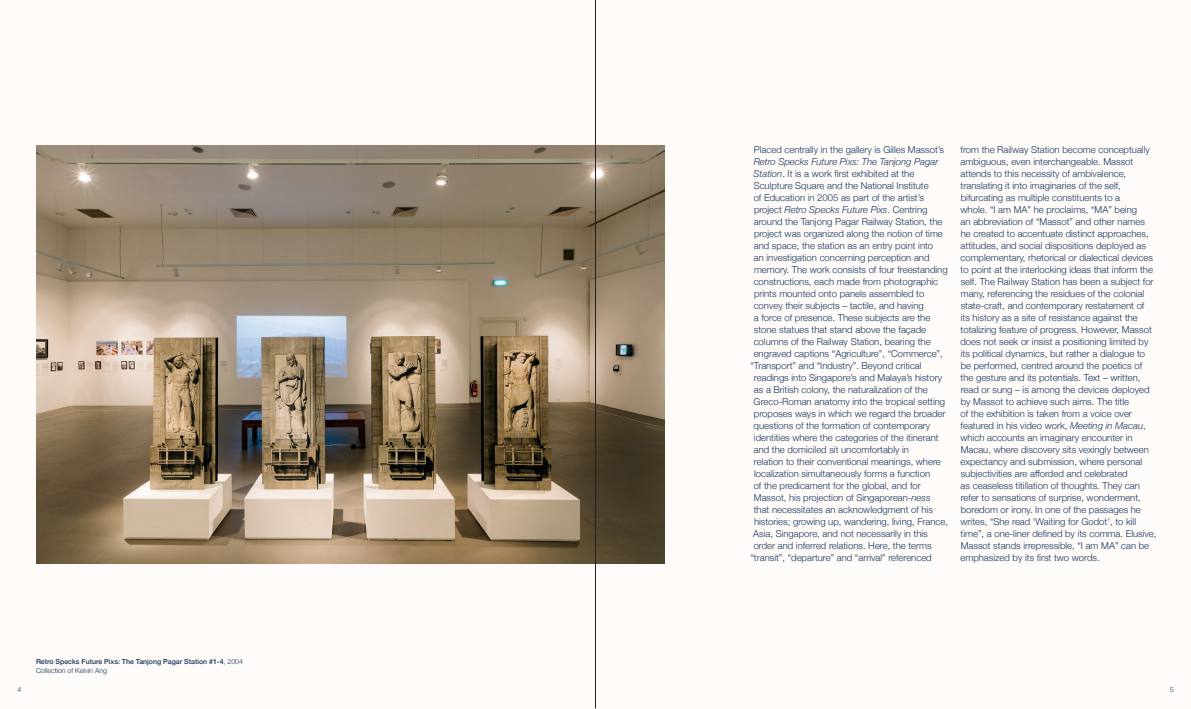
<style>
.page{position:relative;width:1191px;height:709px;background:#fefbf8}
.page>*{position:absolute;margin:0;border:0;box-sizing:border-box;transform-origin:0 0}
.t1{font:300 9.5px/12px "Helvetica Neue";color:#15355f}
.t2{font:italic 300 9.5px "Helvetica Neue";color:#15355f}
.t3{font:500 7px/9px "Helvetica Neue";color:#15355f}
.t4{font:300 7px "Helvetica Neue";color:#15355f}
.s1{font-weight:300}
.s2{font-style:italic}
.s3{font-style:normal}
</style>
<div class="page">
<img style="left:36px;top:145px;width:628px;height:419px">
<hr style="left:595px;top:0;width:1px;height:708px;background:#231f20">
<p class="t3" style="left:36px;top:656px;width:208px">Retro Specks Future Pixs: The Tanjong Pagar Station #1-4<span class="s1">, 2004<br>Collection of Kelvin Ang</span></p>
<p class="t1" style="left:754px;top:143px;width:192px">Placed centrally in the gallery is Gilles Massot’s</p>
<p class="t2" style="left:754px;top:154px;width:186px">Retro Specks Future Pixs: The Tanjong Pagar</p>
<p class="t1" style="left:753px;top:167px;width:162px"><span class="s2">Station</span>. It is a work first exhibited at the</p>
<p class="t1" style="left:753px;top:179px;width:176px">Sculpture Square and the National Institute</p>
<p class="t1" style="left:753px;top:191px;width:172px">of Education in 2005 as part of the artist’s</p>
<p class="t2" style="left:754px;top:202px;width:175px"><span class="s3">project</span> Retro Specks Future Pixs<span class="s3">. Centring</span></p>
<p class="t1" style="left:754px;top:215px;width:190px">around the Tanjong Pagar Railway Station, the</p>
<p class="t1" style="left:754px;top:227px;width:190px">project was organized along the notion of time</p>
<p class="t1" style="left:754px;top:239px;width:181px">and space, the station as an entry point into</p>
<p class="t1" style="left:754px;top:251px;width:177px">an investigation concerning perception and</p>
<p class="t1" style="left:754px;top:263px;width:195px">memory. The work consists of four freestanding</p>
<p class="t1" style="left:753px;top:275px;width:186px">constructions, each made from photographic</p>
<p class="t1" style="left:754px;top:287px;width:172px">prints mounted onto panels assembled to</p>
<p class="t1" style="left:753px;top:299px;width:171px">convey their subjects – tactile, and having</p>
<p class="t1" style="left:754px;top:311px;width:178px">a force of presence. These subjects are the</p>
<p class="t1" style="left:754px;top:323px;width:174px">stone statues that stand above the façade</p>
<p class="t1" style="left:753px;top:335px;width:178px">columns of the Railway Station, bearing the</p>
<p class="t1" style="left:753px;top:347px;width:191px">engraved captions “Agriculture”, “Commerce”,</p>
<p class="t1" style="left:750px;top:359px;width:173px">“Transport” and “Industry”. Beyond critical</p>
<p class="t1" style="left:754px;top:371px;width:190px">readings into Singapore’s and Malaya’s history</p>
<p class="t1" style="left:754px;top:383px;width:175px">as a British colony, the naturalization of the</p>
<p class="t1" style="left:753px;top:395px;width:193px">Greco-Roman anatomy into the tropical setting</p>
<p class="t1" style="left:754px;top:407px;width:193px">proposes ways in which we regard the broader</p>
<p class="t1" style="left:753px;top:419px;width:178px">questions of the formation of contemporary</p>
<p class="t1" style="left:754px;top:431px;width:186px">identities where the categories of the itinerant</p>
<p class="t1" style="left:754px;top:443px;width:157px">and the domiciled sit uncomfortably in</p>
<p class="t1" style="left:754px;top:455px;width:188px">relation to their conventional meanings, where</p>
<p class="t1" style="left:754px;top:467px;width:177px">localization simultaneously forms a function</p>
<p class="t1" style="left:753px;top:479px;width:169px">of the predicament for the global, and for</p>
<p class="t1" style="left:754px;top:491px;width:178px">Massot, his projection of Singaporean-<span class="s2">ness</span></p>
<p class="t1" style="left:754px;top:503px;width:181px">that necessitates an acknowledgment of his</p>
<p class="t1" style="left:754px;top:515px;width:195px">histories; growing up, wandering, living, France,</p>
<p class="t1" style="left:753px;top:527px;width:176px">Asia, Singapore, and not necessarily in this</p>
<p class="t1" style="left:753px;top:539px;width:179px">order and inferred relations. Here, the terms</p>
<p class="t1" style="left:750px;top:551px;width:183px">“transit”, “departure” and “arrival” referenced</p>
<p class="t1" style="left:960px;top:143px;width:197px">from the Railway Station become conceptually ambiguous, even interchangeable. Massot attends to this necessity of ambivalence, translating it into imaginaries of the self, bifurcating as multiple constituents to a<br>whole. “I am MA” he proclaims, “MA” being<br>an abbreviation of “Massot” and other names he created to accentuate distinct approaches, attitudes, and social dispositions deployed as complementary, rhetorical or dialectical devices to point at the interlocking ideas that inform the self. The Railway Station has been a subject for many, referencing the residues of the colonial state-craft, and contemporary restatement of<br>its history as a site of resistance against the totalizing feature of progress. However, Massot does not seek or insist a positioning limited by its political dynamics, but rather a dialogue to be performed, centred around the poetics of the gesture and its potentials. Text – written, read or sung – is among the devices deployed by Massot to achieve such aims. The title<br>of the exhibition is taken from a voice over featured in his video work, <span class="s2">Meeting in Macau</span>, which accounts an imaginary encounter in Macau, where discovery sits vexingly between expectancy and submission, where personal subjectivities are afforded and celebrated<br>as ceaseless titillation of thoughts. They can refer to sensations of surprise, wonderment, boredom or irony. In one of the passages he writes, “She read ‘Waiting for Godot’, to kill time”, a one-liner defined by its comma. Elusive, Massot stands irrepressible, “I am MA” can be emphasized by its first two words.</p>
<p class="t4" style="left:17px;top:683px;width:5px">4</p>
<p class="t4" style="left:1169px;top:683px;width:5px">5</p>
</div>
